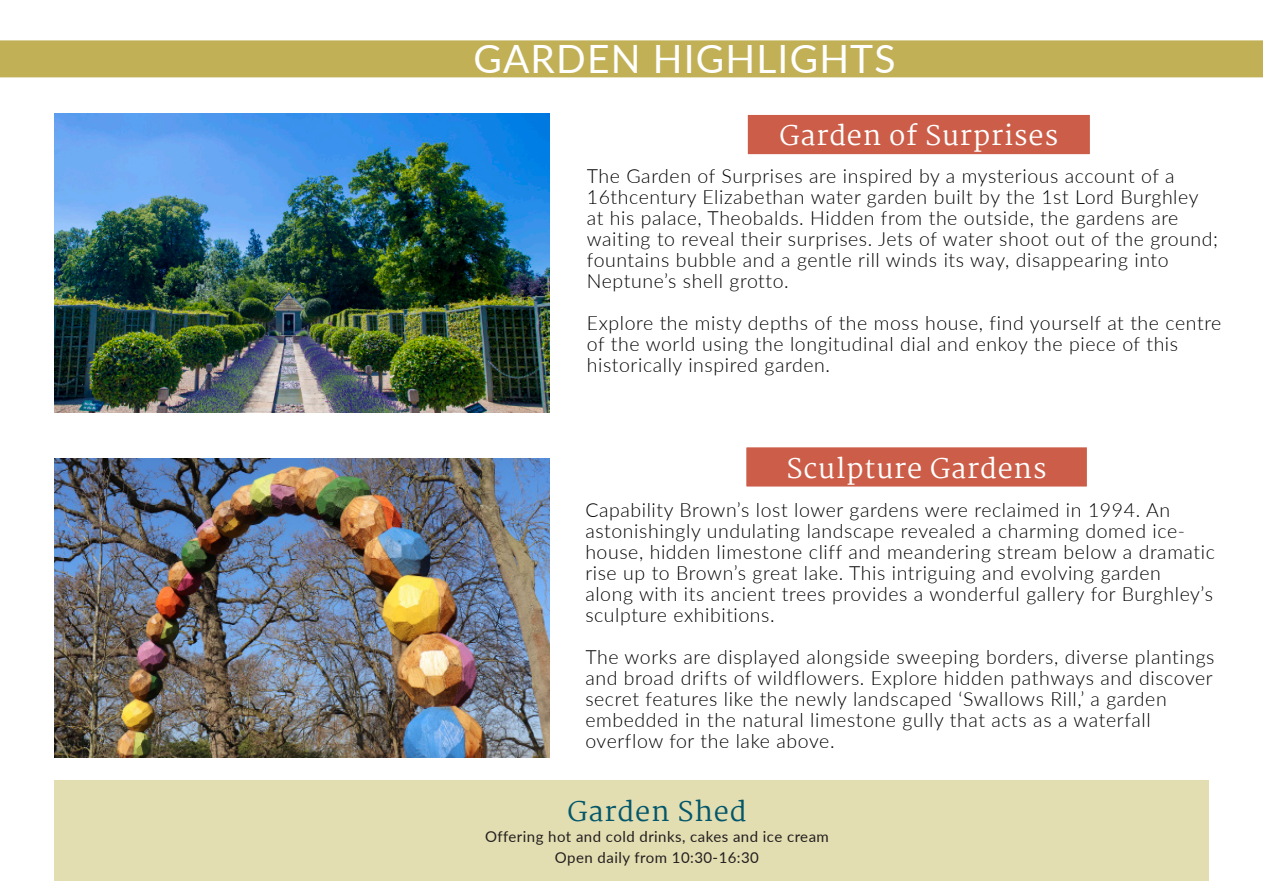
<style>
.page{position:relative;width:1263px;height:893px;background:#fff}
.page>*{position:absolute;margin:0;border:0;box-sizing:border-box;transform-origin:0 0}
.t1{font:39px "Lato";letter-spacing:.03em;color:#fff}
.t2{font:27px "Martel";letter-spacing:.03em;color:#fff}
.t3{font:27px "Martel";letter-spacing:.03em;color:#04576b}
.t4{font:300 19.5px/21px "Lato";letter-spacing:.03em;color:#000}
.t5{font:15px "Lato";letter-spacing:.03em;color:#231f20}
</style>
<div class="page">
<div style="left:0;top:40px;width:1263px;height:37px;background:#c1b055"></div>
<div style="left:747px;top:114px;width:344px;height:41px;background:#cc5e49"></div>
<div style="left:746px;top:113px;width:345px;height:43px;border:2px solid #fff"></div>
<div style="left:745px;top:447px;width:343px;height:40px;background:#cc5e49"></div>
<div style="left:745px;top:446px;width:343px;height:42px;border:2px solid #fff"></div>
<img style="left:54px;top:113px;width:495px;height:300px">
<img style="left:54px;top:459px;width:495px;height:299px">
<div style="left:54px;top:780px;width:1155px;height:100px;background:#e3deb1"></div>
<p class="t1" style="left:474px;top:31px;width:423px">GARDEN HIGHLIGHTS</p>
<p class="t2" style="left:779px;top:120px;width:280px">Garden of Surprises</p>
<p class="t4" style="left:587px;top:165px;width:633px">The Garden of Surprises are inspired by a mysterious account of a 16thcentury Elizabethan water garden built by the 1st Lord Burghley at his palace, Theobalds. Hidden from the outside, the gardens are waiting to reveal their surprises. Jets of water shoot out of the ground; fountains bubble and a gentle rill winds its way, disappearing into Neptune’s shell grotto.</p>
<p class="t4" style="left:587px;top:312px;width:636px">Explore the misty depths of the moss house, find yourself at the centre of the world using the longitudinal dial and enkoy the piece of this historically inspired garden.</p>
<p class="t2" style="left:786px;top:453px;width:262px">Sculpture Gardens</p>
<p class="t4" style="left:585px;top:499px;width:631px">Capability Brown’s lost lower gardens were reclaimed in 1994. An astonishingly undulating landscape revealed a charming domed ice&shy;house, hidden limestone cliff and meandering stream below a dramatic rise up to Brown’s great lake. This intriguing and evolving garden<br>along with its ancient trees provides a wonderful gallery for Burghley’s sculpture exhibitions.</p>
<p class="t4" style="left:585px;top:646px;width:631px">The works are displayed alongside sweeping borders, diverse plantings and broad drifts of wildflowers. Explore hidden pathways and discover secret features like the newly landscaped ‘Swallows Rill,’ a garden embedded in the natural limestone gully that acts as a waterfall overflow for the lake above.</p>
<p class="t3" style="left:568px;top:796px;width:180px">Garden Shed</p>
<p class="t5" style="left:485px;top:825px;width:345px">Offering hot and cold drinks, cakes and ice cream</p>
<p class="t5" style="left:555px;top:846px;width:206px">Open daily from 10:30-16:30</p>
</div>
